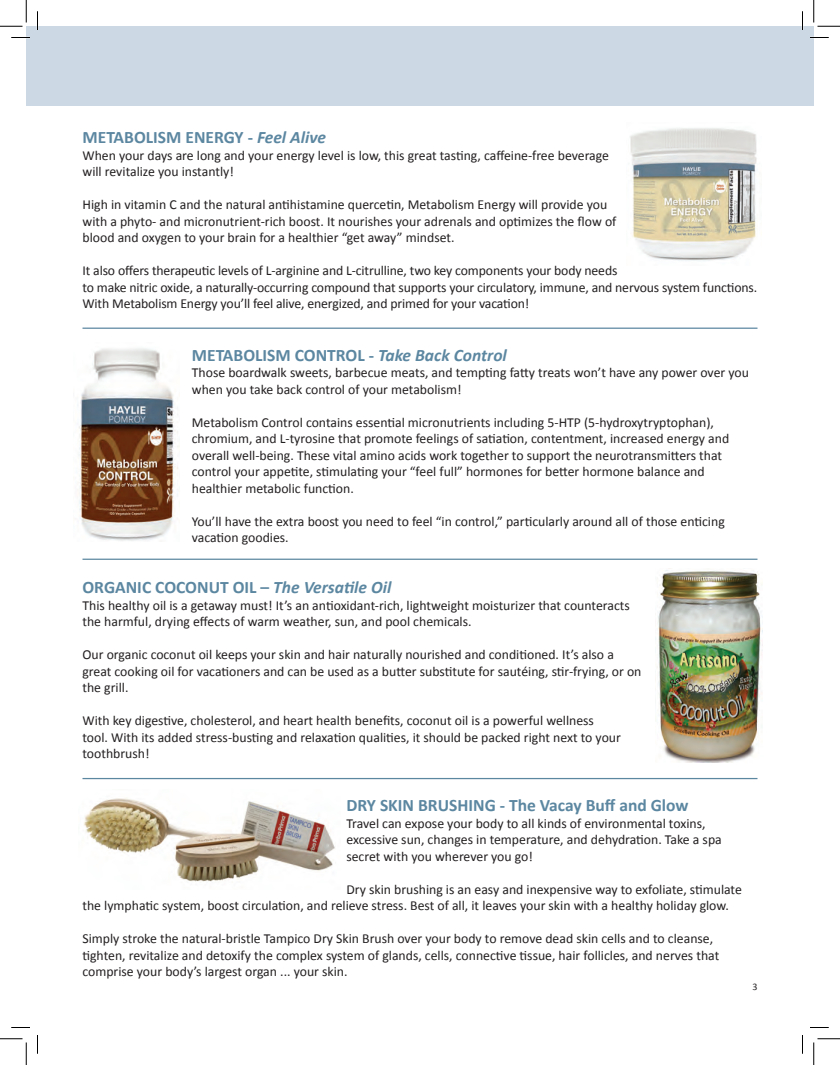
<style>
.page{position:relative;width:840px;height:1065px;background:#fff}
.page>*{position:absolute;margin:0;border:0;box-sizing:border-box;transform-origin:0 0}
.t1{font:700 17.5px "Calibri";color:#5c87a1}
.t2{font:13.75px/16.5px "Calibri";color:#231f20}
.t3{font:10px "Calibri";color:#231f20}
.s1{font-style:italic}
</style>
<div class="page">
<div style="left:27px;top:26px;width:787px;height:80px;background:#ccd9e4"></div>
<div style="left:26px;top:26px;width:21px;height:80px;background:#ccd9e4"></div>
<img style="left:630px;top:128px;width:127px;height:133px">
<img style="left:77px;top:348px;width:103px;height:193px">
<img style="left:655px;top:570px;width:108px;height:193px">
<img style="left:84px;top:798px;width:251px;height:84px">
<hr style="left:82px;top:328px;width:676px;height:1px;background:#5c87a1">
<hr style="left:82px;top:559px;width:676px;height:1px;background:#5c87a1">
<hr style="left:82px;top:778px;width:676px;height:1px;background:#5c87a1">
<svg style="left:11px;top:37px;width:19px;height:1px"></svg>
<svg style="left:810px;top:37px;width:19px;height:1px"></svg>
<svg style="left:11px;top:1027px;width:19px;height:1px"></svg>
<svg style="left:810px;top:1027px;width:19px;height:1px"></svg>
<svg style="left:37px;top:11px;width:1px;height:19px"></svg>
<svg style="left:37px;top:1035px;width:1px;height:19px"></svg>
<svg style="left:802px;top:11px;width:1px;height:19px"></svg>
<svg style="left:802px;top:1035px;width:1px;height:19px"></svg>
<svg style="left:0;top:0;width:27px;height:27px"></svg>
<svg style="left:0;top:1039px;width:27px;height:26px"></svg>
<svg style="left:814px;top:0;width:26px;height:27px"></svg>
<svg style="left:814px;top:1039px;width:26px;height:26px"></svg>
<p class="t1" style="left:82px;top:127px;width:245px">METABOLISM ENERGY - <span class="s1">Feel Alive</span></p>
<p class="t2" style="left:83px;top:146px;width:528px">When your days are long and your energy level is low, this great tasting, caffeine-free beverage will revitalize you instantly!</p>
<p class="t2" style="left:83px;top:196px;width:535px">High in vitamin C and the natural antihistamine quercetin, Metabolism Energy will provide you with a phyto- and micronutrient-rich boost. It nourishes your adrenals and optimizes the flow of blood and oxygen to your brain for a healthier “get away” mindset.</p>
<p class="t2" style="left:83px;top:262px;width:676px">It also offers therapeutic levels of L-arginine and L-citrulline, two key components your body needs<br>to make nitric oxide, a naturally-occurring compound that supports your circulatory, immune, and nervous system functions.<br>With Metabolism Energy you’ll feel alive, energized, and primed for your vacation!</p>
<p class="t1" style="left:192px;top:344px;width:317px">METABOLISM CONTROL - <span class="s1">Take Back Control</span></p>
<p class="t2" style="left:192px;top:364px;width:559px">Those boardwalk sweets, barbecue meats, and tempting fatty treats won’t have any power over you when you take back control of your metabolism!</p>
<p class="t2" style="left:192px;top:413px;width:539px">Metabolism Control contains essential micronutrients including 5-HTP (5-hydroxytryptophan), chromium, and L-tyrosine that promote feelings of satiation, contentment, increased energy and overall well-being. These vital amino acids work together to support the neurotransmitters that control your appetite, stimulating your “feel full” hormones for better hormone balance and healthier metabolic function.</p>
<p class="t2" style="left:192px;top:512px;width:534px">You’ll have the extra boost you need to feel “in control,” particularly around all of those enticing vacation goodies.</p>
<p class="t1" style="left:82px;top:577px;width:310px">ORGANIC COCONUT OIL – <span class="s1">The Versatile Oil</span></p>
<p class="t2" style="left:82px;top:596px;width:549px">This healthy oil is a getaway must! It’s an antioxidant-rich, lightweight moisturizer that counteracts the harmful, drying effects of warm weather, sun, and pool chemicals.</p>
<p class="t2" style="left:82px;top:646px;width:561px">Our organic coconut oil keeps your skin and hair naturally nourished and conditioned. It’s also a great cooking oil for vacationers and can be used as a butter substitute for sautéing, stir-frying, or on the grill.</p>
<p class="t2" style="left:82px;top:712px;width:540px">With key digestive, cholesterol, and heart health benefits, coconut oil is a powerful wellness tool. With its added stress-busting and relaxation qualities, it should be packed right next to your toothbrush!</p>
<p class="t1" style="left:346px;top:795px;width:344px">DRY SKIN BRUSHING - The Vacay Buff and Glow</p>
<p class="t2" style="left:346px;top:815px;width:377px">Travel can expose your body to all kinds of environmental toxins, excessive sun, changes in temperature, and dehydration. Take a spa secret with you wherever you go!</p>
<p class="t2" style="left:82px;top:881px;width:661px;text-indent:264px">Dry skin brushing is an easy and inexpensive way to exfoliate, stimulate the lymphatic system, boost circulation, and relieve stress. Best of all, it leaves your skin with a healthy holiday glow.</p>
<p class="t2" style="left:82px;top:930px;width:638px">Simply stroke the natural-bristle Tampico Dry Skin Brush over your body to remove dead skin cells and to cleanse, tighten, revitalize and detoxify the complex system of glands, cells, connective tissue, hair follicles, and nerves that comprise your body’s largest organ ... your skin.</p>
<p class="t3" style="left:752px;top:980px;width:7px">3</p>
</div>
